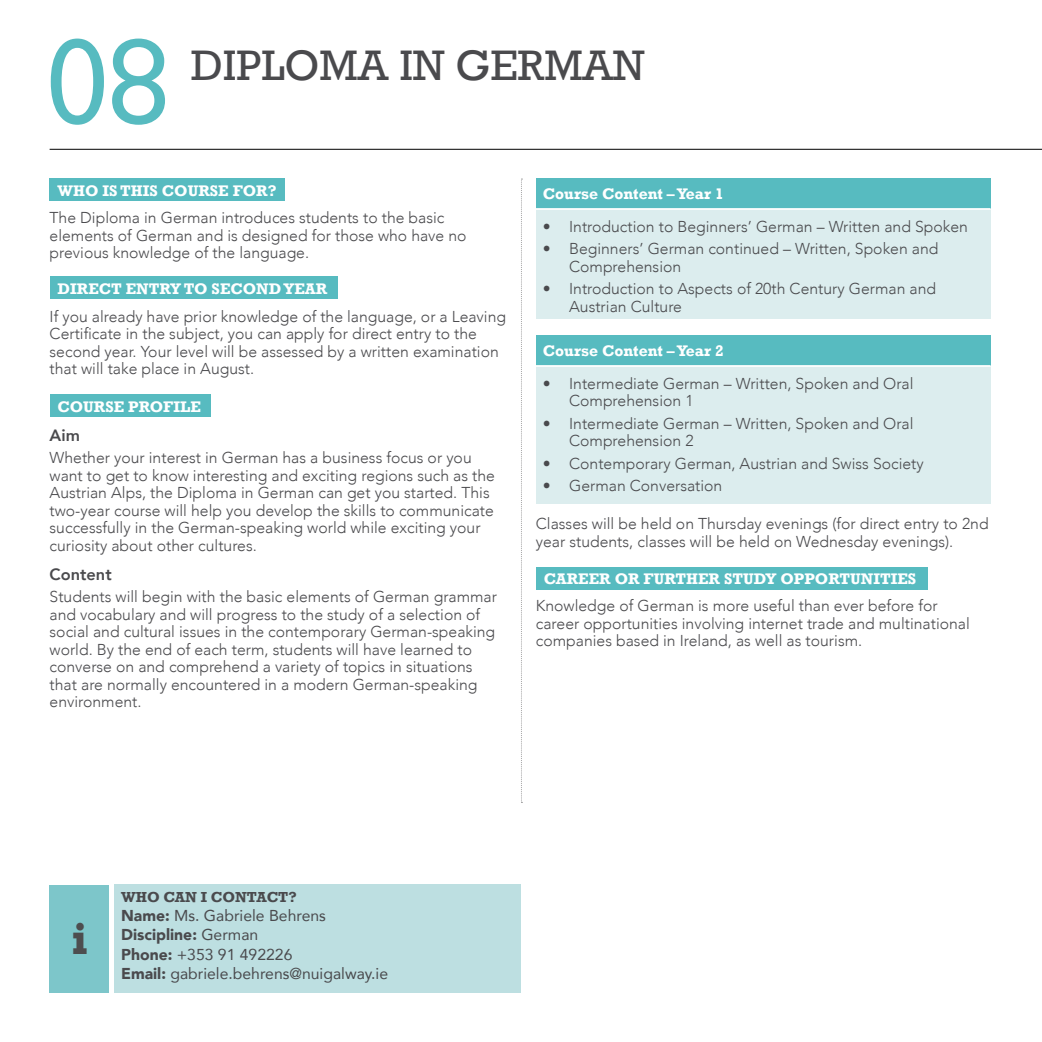
<style>
.page{position:relative;width:1042px;height:1042px;background:#fff}
.page>*{position:absolute;margin:0;border:0;box-sizing:border-box;transform-origin:0 0}
.t1{font:133px "Courier";color:#57bbc0}
.t2{font:700 45.5px "Rockwell";color:#4d4d4f}
.t3{font:43.75px "Rockwell";color:#4a4a4d}
.t4{font:800 16.45px "Avenir";color:#4a4a4d}
.t5{font:300 15.75px/17.5px "Avenir";color:#4a4a4d}
.t6{font:700 15.75px "Rockwell";color:#fff}
.t7{font:15.75px/19.2px "Avenir";color:#4a4a4d}
.t8{font:700 14.88px "Rockwell";color:#4a4a4d}
.s1{font-weight:900}
</style>
<div class="page">
<hr style="left:50px;top:149px;width:992px;height:1px;background:#000">
<div style="left:536px;top:567px;width:392px;height:22px;background:#57bbc0"></div>
<div style="left:50px;top:178px;width:235px;height:22px;background:#57bbc0"></div>
<div style="left:50px;top:277px;width:287px;height:22px;background:#57bbc0"></div>
<div style="left:50px;top:394px;width:160px;height:23px;background:#57bbc0"></div>
<div style="left:536px;top:179px;width:454px;height:30px;background:#57bbc0"></div>
<div style="left:536px;top:209px;width:454px;height:110px;background:#dcedee"></div>
<hr style="left:536px;top:208px;width:454px;height:2px;background:#fff">
<div style="left:536px;top:336px;width:454px;height:30px;background:#57bbc0"></div>
<div style="left:536px;top:366px;width:454px;height:138px;background:#dcedee"></div>
<hr style="left:536px;top:365px;width:454px;height:2px;background:#fff">
<svg style="left:521px;top:179px;width:1px;height:624px"></svg>
<div style="left:114px;top:884px;width:406px;height:109px;background:#bddfe1"></div>
<div style="left:50px;top:884px;width:59px;height:108px;background:#7dc6ca"></div>
<h1 class="t1" style="left:37px;top:-22px;width:142px">08</h1>
<h3 class="t3" style="left:191px;top:40px;width:455px">DIPLOMA IN GERMAN</h3>
<p class="t6" style="left:57px;top:181px;width:221px">WHO IS THIS COURSE FOR?</p>
<p class="t5" style="left:50px;top:209px;width:418px">The Diploma in German introduces students to the basic elements of German and is designed for those who have no previous knowledge of the language.</p>
<p class="t6" style="left:57px;top:279px;width:271px">DIRECT ENTRY TO SECOND YEAR</p>
<p class="t5" style="left:50px;top:307px;width:458px">If you already have prior knowledge of the language, or a Leaving Certificate in the subject, you can apply for direct entry to the second year. Your level will be assessed by a written examination that will take place in August.</p>
<p class="t6" style="left:57px;top:397px;width:145px">COURSE PROFILE</p>
<p class="t4" style="left:50px;top:422px;width:32px">Aim</p>
<p class="t5" style="left:50px;top:449px;width:447px">Whether your interest in German has a business focus or you want to get to know interesting and exciting regions such as the Austrian Alps, the Diploma in German can get you started. This two-year course will help you develop the skills to communicate successfully in the German-speaking world while exciting your curiosity about other cultures.</p>
<p class="t4" style="left:50px;top:561px;width:64px">Content</p>
<p class="t5" style="left:50px;top:588px;width:449px">Students will begin with the basic elements of German grammar and vocabulary and will progress to the study of a selection of social and cultural issues in the contemporary German-speaking world. By the end of each term, students will have learned to converse on and comprehend a variety of topics in situations that are normally encountered in a modern German-speaking environment.</p>
<p class="t6" style="left:543px;top:184px;width:182px">Course Content – Year 1</p>
<p class="t5" style="left:543px;top:218px;width:426px">• Introduction to Beginners’ German – Written and Spoken</p>
<p class="t5" style="left:569px;top:240px;width:371px;text-indent:-26px">• Beginners’ German continued – Written, Spoken and<br>Comprehension</p>
<p class="t5" style="left:569px;top:280px;width:368px;text-indent:-26px">• Introduction to Aspects of 20th Century German and<br>Austrian Culture</p>
<p class="t6" style="left:543px;top:341px;width:182px">Course Content – Year 2</p>
<p class="t5" style="left:569px;top:375px;width:346px;text-indent:-26px">• Intermediate German – Written, Spoken and Oral<br>Comprehension 1</p>
<p class="t5" style="left:569px;top:414px;width:346px;text-indent:-26px">• Intermediate German – Written, Spoken and Oral<br>Comprehension 2</p>
<p class="t5" style="left:543px;top:454px;width:382px">• Contemporary German, Austrian and Swiss Society</p>
<p class="t5" style="left:543px;top:477px;width:181px">• German Conversation</p>
<p class="t5" style="left:536px;top:515px;width:454px">Classes will be held on Thursday evenings (for direct entry to 2nd year students, classes will be held on Wednesday evenings).</p>
<p class="t6" style="left:544px;top:569px;width:374px">CAREER OR FURTHER STUDY OPPORTUNITIES</p>
<p class="t5" style="left:536px;top:597px;width:435px">Knowledge of German is more useful than ever before for career opportunities involving internet trade and multinational companies based in Ireland, as well as tourism.</p>
<h2 class="t2" style="left:71px;top:911px;width:18px">i</h2>
<p class="t8" style="left:121px;top:888px;width:177px">WHO CAN I CONTACT?</p>
<p class="t7" style="left:121px;top:905px;width:269px"><span class="s1">Name:</span> Ms. Gabriele Behrens<br><span class="s1">Discipline:</span> German<br><span class="s1">Phone:</span> +353 91 492226<br><span class="s1">Email:</span> gabriele.behrens@nuigalway.ie</p>
</div>
